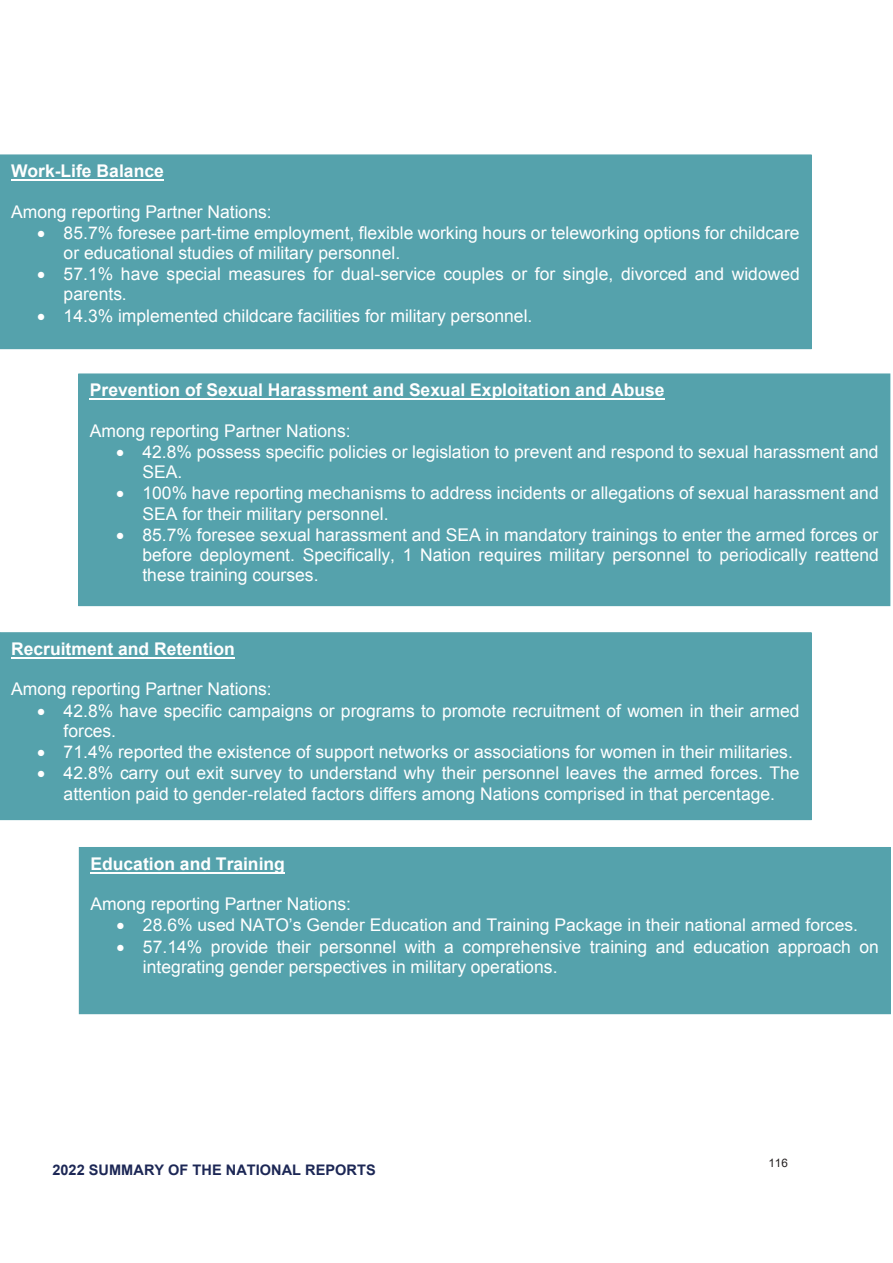
<style>
.page{position:relative;width:893px;height:1263px;background:#fff}
.page>*{position:absolute;margin:0;border:0;box-sizing:border-box;transform-origin:0 0}
.t1{font:17.55px/20.1px "Arial";color:#fff}
.t2{font:700 17.55px "Arial";color:#fff}
.t3{font:700 14.55px "Arial";color:#1c2755}
.t4{font:11.7px "Arial";color:#231f20}
</style>
<div class="page">
<div style="left:0;top:155px;width:811px;height:194px;background:#55a2ac"></div>
<div style="left:0;top:154px;width:812px;height:195px;border:1px solid #55a2ac"></div>
<hr style="left:11px;top:179px;width:153px;height:2px;background:#fff">
<div style="left:79px;top:374px;width:811px;height:232px;background:#55a2ac"></div>
<div style="left:78px;top:373px;width:812px;height:233px;border:1px solid #55a2ac"></div>
<hr style="left:90px;top:398px;width:575px;height:2px;background:#fff">
<div style="left:0;top:633px;width:811px;height:186px;background:#55a2ac"></div>
<div style="left:0;top:632px;width:812px;height:188px;border:1px solid #55a2ac"></div>
<hr style="left:11px;top:657px;width:224px;height:2px;background:#fff">
<div style="left:79px;top:847px;width:811px;height:167px;background:#55a2ac"></div>
<hr style="left:90px;top:872px;width:195px;height:1px;background:#fff">
<p class="t2" style="left:11px;top:160px;width:154px">Work-Life Balance</p>
<p class="t1" style="left:11px;top:202px;width:262px">Among reporting Partner Nations:</p>
<p class="t1" style="left:64px;top:223px;width:738px;text-indent:-26px">• 85.7% foresee part-time employment, flexible working hours or teleworking options for childcare or educational studies of military personnel.</p>
<p class="t1" style="left:64px;top:264px;width:738px;text-indent:-26px">• 57.1% have special measures for dual-service couples or for single, divorced and widowed parents.</p>
<p class="t1" style="left:37px;top:306px;width:497px">• 14.3% implemented childcare facilities for military personnel.</p>
<p class="t2" style="left:90px;top:378px;width:576px">Prevention of Sexual Harassment and Sexual Exploitation and Abuse</p>
<p class="t1" style="left:90px;top:420px;width:262px">Among reporting Partner Nations:</p>
<p class="t1" style="left:142px;top:442px;width:738px;text-indent:-26px">• 42.8% possess specific policies or legislation to prevent and respond to sexual harassment and<br>SEA.</p>
<p class="t1" style="left:142px;top:483px;width:738px;text-indent:-26px">• 100% have reporting mechanisms to address incidents or allegations of sexual harassment and<br>SEA for their military personnel.</p>
<p class="t1" style="left:142px;top:525px;width:738px;text-align:justify;text-indent:-26px">• 85.7% foresee sexual harassment and SEA in mandatory trainings to enter the armed forces or before deployment. Specifically, 1 Nation requires military personnel to periodically reattend these training courses.</p>
<p class="t2" style="left:11px;top:637px;width:225px">Recruitment and Retention</p>
<p class="t1" style="left:11px;top:679px;width:262px">Among reporting Partner Nations:</p>
<p class="t1" style="left:64px;top:701px;width:737px;text-indent:-26px">• 42.8% have specific campaigns or programs to promote recruitment of women in their armed forces.</p>
<p class="t1" style="left:37px;top:742px;width:757px">• 71.4% reported the existence of support networks or associations for women in their militaries.</p>
<p class="t1" style="left:37px;top:763px;width:764px;text-align:center">• 42.8% carry out exit survey to understand why their personnel leaves the armed forces. The attention paid to gender-related factors differs among Nations comprised in that percentage.</p>
<p class="t2" style="left:90px;top:852px;width:196px">Education and Training</p>
<p class="t1" style="left:90px;top:894px;width:262px">Among reporting Partner Nations:</p>
<p class="t1" style="left:117px;top:915px;width:743px">• 28.6% used NATO’s Gender Education and Training Package in their national armed forces.</p>
<p class="t1" style="left:143px;top:937px;width:737px;text-indent:-26px">• 57.14% provide their personnel with a comprehensive training and education approach on integrating gender perspectives in military operations.</p>
<p class="t3" style="left:53px;top:1160px;width:325px">2022 SUMMARY OF THE NATIONAL REPORTS</p>
<p class="t4" style="left:768px;top:1155px;width:21px">116</p>
</div>
